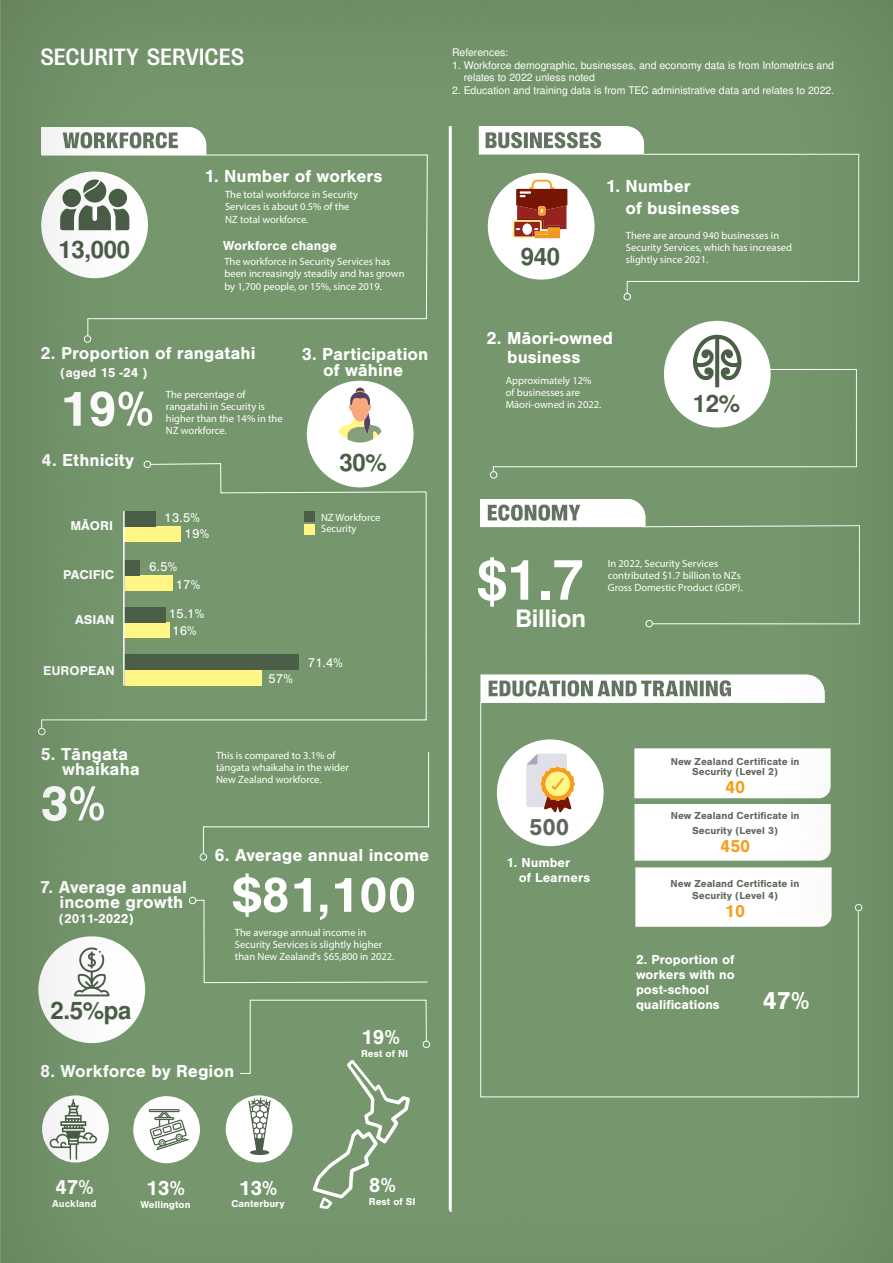
<style>
.page{position:relative;width:893px;height:1263px;background:#fff}
.page>*{position:absolute;margin:0;border:0;box-sizing:border-box;transform-origin:0 0}
.t1{font:700 55.65px "Nimbus San L";color:#fff}
.t2{font:700 51.15px "Nimbus San";color:#fff}
.t3{font:700 25.5px "Nimbus San";color:#fff}
.t4{font:700 24px "Nimbus San L";letter-spacing:-.015em;color:#4b5e47}
.sub_heading{font:500 24px "Right Grotesk";color:#fff}
.t5{font:700 24px "Nimbus San L";letter-spacing:-.015em;color:#fff}
.t6{font:700 24px "Nimbus San";color:#5d675b}
.t7{font:700 21px "Nimbus San";color:#fff}
.t8{font:700 18px/15px "Nimbus San";color:#fff}
.t9{font:700 18px "Nimbus San";color:#f89c1c}
.t10{font:700 13.5px/15px "Nimbus San";color:#fff}
.t11{font:13.2px "Nimbus San";color:#fff}
.t12{font:700 13.2px "Nimbus San";color:#fff}
.t13{font:10.5px/12px "Myriad Pro";color:#fff}
.t14{font:10.5px/12.6px "Nimbus San L";color:#fff}
.t15{font:700 10.5px/10.5px "Nimbus San";color:#5d675b;text-align:center}
.t16{font:700 10.35px "Nimbus San";color:#fff}
</style>
<div class="page">
<div style="left:0;top:0;width:893px;height:1263px;background:#000;opacity:.2"></div>
<p class="sub_heading" style="left:40px;top:43px;width:205px">SECURITY SERVICES</p>
<p class="t14" style="left:452px;top:46px;width:58px">References:</p>
<p class="t14" style="left:464px;top:58px;width:372px;text-indent:-12px">1. Workforce demographic, businesses, and economy data is from Infometrics and relates to 2022 unless noted</p>
<p class="t14" style="left:452px;top:83px;width:384px">2. Education and training data is from TEC administrative data and relates to 2022.</p>
<h3 class="t4" style="left:59px;top:232px;width:73px">13,000</h3>
<h3 class="t8" style="left:204px;top:169px;width:180px">1. Number of workers</h3>
<p class="t13" style="left:225px;top:188px;width:135px;line-height:12.6px">The total workforce in Security<br>Services is about 0.5% of the<br>NZ total workforce.</p>
<p class="t13" style="left:224px;top:256px;width:182px">The workforce in Security Services has been increasingly steadily and has grown by 1,700 people, or 15%, since 2019.</p>
<p class="t10" style="left:223px;top:239px;width:115px">Workforce change</p>
<h3 class="t8" style="left:40px;top:346px;width:217px">2. Proportion of rangatahi</h3>
<p class="t10" style="left:60px;top:365px;width:89px">(aged 15 -24 )</p>
<h2 class="t2" style="left:60px;top:380px;width:95px">19%</h2>
<h3 class="t8" style="left:42px;top:452px;width:94px">4. Ethnicity</h3>
<p class="t13" style="left:166px;top:388px;width:118px">The percentage of rangatahi in Security is higher than the 14% in the<br>NZ workforce.</p>
<h3 class="t8" style="left:302px;top:345px;width:128px;line-height:16.5px;text-align:center">3. Participation of wāhine</h3>
<h3 class="t4" style="left:340px;top:446px;width:49px">30%</h3>
<p class="t11" style="left:164px;top:510px;width:37px">13.5%</p>
<p class="t13" style="left:321px;top:511px;width:61px">NZ Workforce</p>
<p class="t12" style="left:70px;top:519px;width:44px">MĀORI</p>
<p class="t13" style="left:321px;top:523px;width:37px">Security</p>
<p class="t12" style="left:63px;top:567px;width:53px">PACIFIC</p>
<p class="t12" style="left:75px;top:612px;width:41px">ASIAN</p>
<p class="t11" style="left:185px;top:527px;width:26px">19%</p>
<p class="t11" style="left:149px;top:559px;width:30px">6.5%</p>
<p class="t11" style="left:176px;top:578px;width:26px">17%</p>
<p class="t11" style="left:169px;top:606px;width:37px">15.1%</p>
<p class="t11" style="left:172px;top:623px;width:26px">16%</p>
<p class="t12" style="left:43px;top:663px;width:73px">EUROPEAN</p>
<h3 class="t8" style="left:62px;top:746px;width:79px;text-indent:-22px">5. Tāngata whaikaha</h3>
<h2 class="t2" style="left:40px;top:775px;width:67px">3%</h2>
<h3 class="t8" style="left:40px;top:879px;width:148px;text-align:right">7. Average annual income growth</h3>
<p class="t10" style="left:59px;top:911px;width:76px">(2011-2022)</p>
<h3 class="t4" style="left:51px;top:993px;width:82px">2.5%pa</h3>
<p class="t11" style="left:268px;top:671px;width:26px">57%</p>
<p class="t11" style="left:308px;top:655px;width:36px">71.4%</p>
<p class="t13" style="left:216px;top:749px;width:134px">This is compared to 3.1% of tāngata whaikaha in the wider<br>New Zealand workforce.</p>
<h3 class="t8" style="left:215px;top:848px;width:216px">6. Average annual income</h3>
<h2 class="t2" style="left:233px;top:866px;width:185px">$81,100</h2>
<p class="t13" style="left:235px;top:926px;width:161px">The average annual income in<br>Security Services is slightly higher than New Zealand's $65,800 in 2022.</p>
<h3 class="t7" style="left:361px;top:1025px;width:40px">19%</h3>
<p class="t16" style="left:361px;top:1047px;width:49px">Rest of NI</p>
<h3 class="t8" style="left:40px;top:1063px;width:196px">8. Workforce by Region</h3>
<h3 class="t4" style="left:521px;top:239px;width:41px">940</h3>
<h3 class="t8" style="left:625px;top:176px;width:116px;line-height:21.6px;text-indent:-20px">1. Number<br>of businesses</h3>
<p class="t13" style="left:626px;top:230px;width:168px">There are around 940 businesses in<br>Security Services, which has increased slightly since 2021.</p>
<h3 class="t8" style="left:507px;top:328px;width:107px;line-height:19.5px;text-indent:-21px">2. Māori-owned business</h3>
<p class="t13" style="left:506px;top:375px;width:97px">Approximately 12% of businesses are<br>Māori-owned in 2022.</p>
<h3 class="t4" style="left:693px;top:386px;width:49px">12%</h3>
<h1 class="t1" style="left:477px;top:540px;width:108px">$1.7</h1>
<h3 class="t5" style="left:515px;top:601px;width:73px">Billion</h3>
<p class="t13" style="left:608px;top:557px;width:136px">In 2022, Security Services contributed $1.7 billion to NZs<br>Gross Domestic Product (GDP).</p>
<h3 class="t6" style="left:529px;top:813px;width:42px">500</h3>
<p class="t10" style="left:519px;top:855px;width:73px;text-indent:-12px">1. Number<br>of Learners</p>
<p class="t15" style="left:671px;top:756px;width:130px">New Zealand Certificate in<br>Security (Level 2)</p>
<h3 class="t9" style="left:725px;top:777px;width:22px">40</h3>
<p class="t15" style="left:671px;top:808px;width:130px;line-height:15px">New Zealand Certificate in<br>Security (Level 3)</p>
<h3 class="t9" style="left:720px;top:836px;width:32px">450</h3>
<p class="t15" style="left:671px;top:877px;width:130px;line-height:12px">New Zealand Certificate in<br>Security (Level 4)</p>
<h3 class="t9" style="left:725px;top:900px;width:22px">10</h3>
<p class="t10" style="left:636px;top:952px;width:100px">2. Proportion of workers with no post-school qualifications</p>
<h3 class="t3" style="left:763px;top:986px;width:48px">47%</h3>
<h3 class="t7" style="left:55px;top:1175px;width:40px">47%</h3>
<p class="t16" style="left:52px;top:1197px;width:46px">Auckland</p>
<h3 class="t7" style="left:146px;top:1176px;width:40px">13%</h3>
<p class="t16" style="left:140px;top:1198px;width:52px">Wellington</p>
<h3 class="t7" style="left:239px;top:1176px;width:40px">13%</h3>
<p class="t16" style="left:231px;top:1198px;width:55px">Canterbury</p>
<h3 class="t7" style="left:369px;top:1174px;width:28px">8%</h3>
<p class="t16" style="left:369px;top:1196px;width:48px">Rest of SI</p>
</div>
